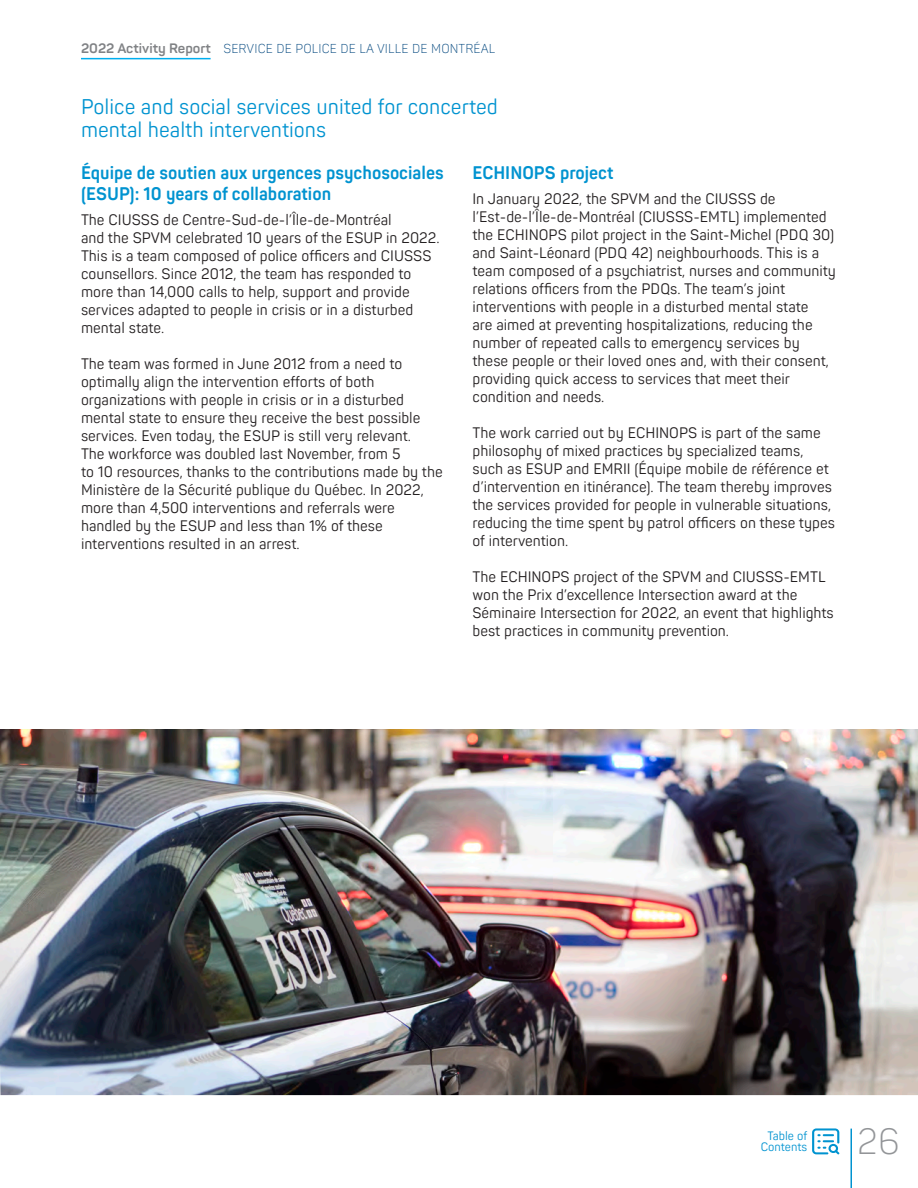
<style>
.page{position:relative;width:918px;height:1188px;background:#fff}
.page>*{position:absolute;margin:0;border:0;box-sizing:border-box;transform-origin:0 0}
.t1{font:300 36px "Panton Narrow";color:#939598}
.t2{font:21px/22.5px "Panton Narrow";color:#0093d0}
.t3{font:700 18px/21.6px "Panton Narrow";color:#0093d0}
.t4{font:15px/18px "Panton Narrow";color:#231f20}
.t5{font:300 12.75px "Panton Narrow";letter-spacing:.01em;color:#00467e}
.t6{font:12px/10.5px "Panton Narrow";color:#0093d0;text-align:center}
.s1{font-family:"Panton";font-weight:700;font-size:13.5px;color:#808285}
</style>
<div class="page">
<hr style="left:850px;top:1129px;width:2px;height:59px;background:#0093d0">
<hr style="left:81px;top:58px;width:130px;height:1px;background:#00aeef">
<svg style="left:812px;top:1128px;width:27px;height:26px"></svg>
<img style="left:0;top:729px;width:918px;height:366px">
<p class="t5" style="left:81px;top:41px;width:416px"><span class="s1">2022 Activity Report</span> SERVICE DE POLICE DE LA VILLE DE MONTRÉAL</p>
<h2 class="t2" style="left:81px;top:95px;width:419px">Police and social services united for concerted mental health interventions</h2>
<p class="t3" style="left:81px;top:162px;width:364px">Équipe de soutien aux urgences psychosociales (ESUP): 10 years of collaboration</p>
<p class="t4" style="left:81px;top:211px;width:360px">The CIUSSS de Centre-Sud-de-l’Île-de-Montréal<br>and the SPVM celebrated 10 years of the ESUP in 2022.<br>This is a team composed of police officers and CIUSSS counsellors. Since 2012, the team has responded to more than 14,000 calls to help, support and provide services adapted to people in crisis or in a disturbed mental state.</p>
<p class="t4" style="left:81px;top:355px;width:363px">The team was formed in June 2012 from a need to optimally align the intervention efforts of both organizations with people in crisis or in a disturbed mental state to ensure they receive the best possible services. Even today, the ESUP is still very relevant.<br>The workforce was doubled last November, from 5<br>to 10 resources, thanks to the contributions made by the Ministère de la Sécurité publique du Québec. In 2022, more than 4,500 interventions and referrals were handled by the ESUP and less than 1% of these interventions resulted in an arrest.</p>
<p class="t3" style="left:472px;top:162px;width:143px">ECHINOPS project</p>
<p class="t4" style="left:472px;top:189px;width:365px">In January 2022, the SPVM and the CIUSSS de l’Est-de-l’Île-de-Montréal (CIUSSS-EMTL) implemented the ECHINOPS pilot project in the Saint-Michel (PDQ 30) and Saint-Léonard (PDQ 42) neighbourhoods. This is a team composed of a psychiatrist, nurses and community relations officers from the PDQs. The team’s joint interventions with people in a disturbed mental state<br>are aimed at preventing hospitalizations, reducing the number of repeated calls to emergency services by these people or their loved ones and, with their consent, providing quick access to services that meet their condition and needs.</p>
<p class="t4" style="left:472px;top:423px;width:364px">The work carried out by ECHINOPS is part of the same philosophy of mixed practices by specialized teams, such as ESUP and EMRII (Équipe mobile de référence et d’intervention en itinérance). The team thereby improves the services provided for people in vulnerable situations, reducing the time spent by patrol officers on these types of intervention.</p>
<p class="t4" style="left:472px;top:567px;width:363px">The ECHINOPS project of the SPVM and CIUSSS-EMTL won the Prix d’excellence Intersection award at the Séminaire Intersection for 2022, an event that highlights best practices in community prevention.</p>
<p class="t6" style="left:761px;top:1131px;width:48px">Table of<br>Contents</p>
<h1 class="t1" style="left:857px;top:1119px;width:44px">26</h1>
</div>
